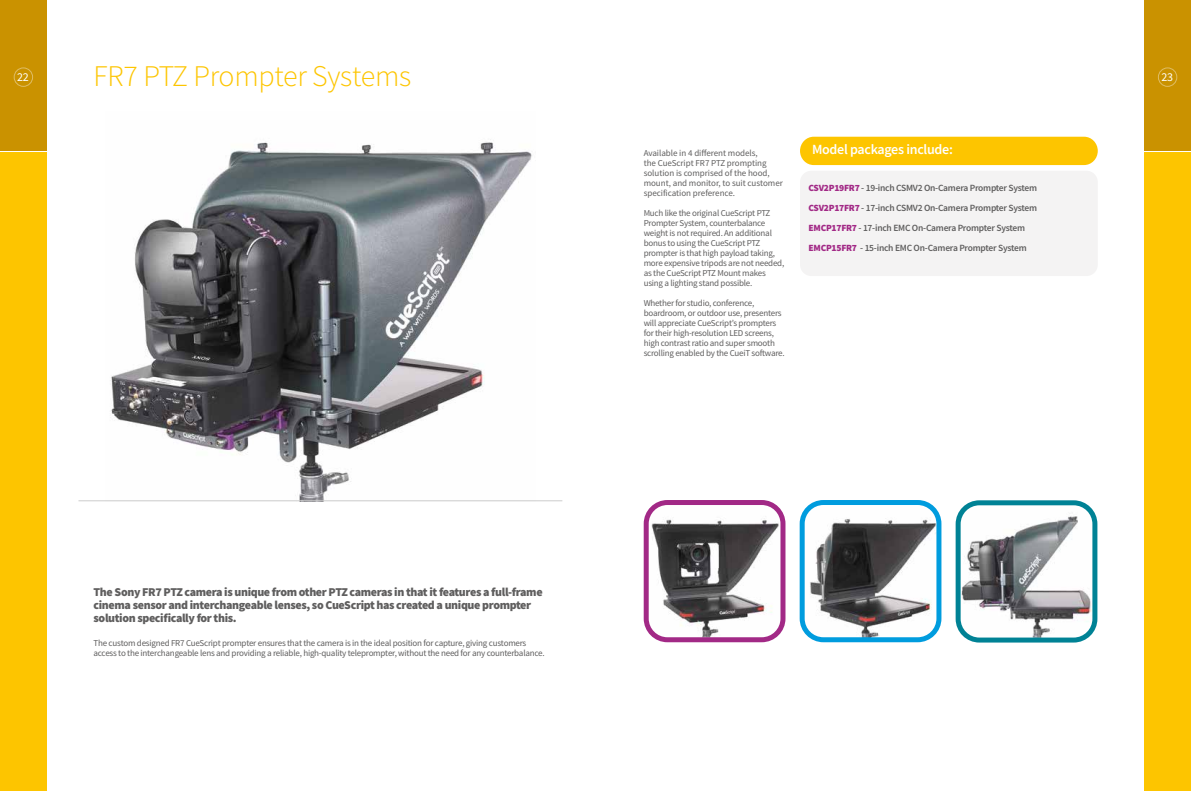
<style>
.page{position:relative;width:1191px;height:791px;background:#fff}
.page>*{position:absolute;margin:0;border:0;box-sizing:border-box;transform-origin:0 0}
.t1{font:300 30px "Source Sans Pro";letter-spacing:-.01em;color:#fdc500}
.t2{font:600 14px "Source Sans Pro";letter-spacing:-.02em;color:#fff}
.t3{font:900 12px/13px "Source Sans Pro";letter-spacing:-.03em;color:#5f5e5e}
.t4{font:12px "Source Sans Pro";color:#fff}
.t5{font:600 9.5px/20px "Source Sans Pro";letter-spacing:-.025em;color:#5f5e5e}
.t6{font:9px/10px "Source Sans Pro";letter-spacing:-.025em;color:#5f5e5e}
.t7{font:9px/10px "Source Sans Pro";letter-spacing:-.005em;color:#5f5e5e}
.s1{font-weight:900;color:#a22986}
</style>
<div class="page">
<div style="left:0;top:0;width:47px;height:791px;background:#fdc500"></div>
<div style="left:0;top:0;width:47px;height:152px;background:#ca9200"></div>
<hr style="left:0;top:152px;width:47px;height:1px;background:#fff">
<div style="left:1144px;top:0;width:47px;height:791px;background:#fdc500"></div>
<div style="left:1144px;top:0;width:47px;height:152px;background:#ca9200"></div>
<hr style="left:1144px;top:152px;width:47px;height:1px;background:#fff">
<div style="left:1157px;top:67px;width:20px;height:20px;border:1px solid #fff;border-radius:50%"></div>
<div style="left:14px;top:67px;width:19px;height:20px;border:1px solid #fff;border-radius:50%"></div>
<img style="left:110px;top:139px;width:422px;height:361px">
<hr style="left:78px;top:500px;width:484px;height:1px;background:#ccc">
<div style="left:800px;top:137px;width:297px;height:28px;background:#fdc500;border-radius:14px"></div>
<div style="left:800px;top:171px;width:297px;height:105px;background:#f4f3f3;border-radius:11px"></div>
<img style="left:805px;top:506px;width:130px;height:130px">
<div style="left:799px;top:500px;width:142px;height:142px;border:5px solid #009cde;border-radius:21px"></div>
<img style="left:649px;top:511px;width:130px;height:125px">
<div style="left:643px;top:500px;width:142px;height:142px;border:5px solid #a22986;border-radius:21px"></div>
<img style="left:961px;top:507px;width:133px;height:129px">
<div style="left:955px;top:500px;width:142px;height:142px;border:5px solid #008295;border-radius:21px"></div>
<h1 class="t1" style="left:94px;top:58px;width:319px">FR7 PTZ Prompter Systems</h1>
<h3 class="t4" style="left:17px;top:70px;width:13px">22</h3>
<h3 class="t4" style="left:1161px;top:70px;width:13px">23</h3>
<h3 class="t3" style="left:94px;top:585px;width:450px">The Sony FR7 PTZ camera is unique from other PTZ cameras in that it features a full-frame cinema sensor and interchangeable lenses, so CueScript has created a unique prompter solution specifically for this.</h3>
<p class="t6" style="left:94px;top:638px;width:452px">The custom designed FR7 CueScript prompter ensures that the camera is in the ideal position for capture, giving customers access to the interchangeable lens and providing a reliable, high-quality teleprompter, without the need for any counterbalance.</p>
<p class="t7" style="left:643px;top:148px;width:141px">Available in 4 different models,<br>the CueScript FR7 PTZ prompting solution is comprised of the hood, mount, and monitor, to suit customer specification preference.</p>
<p class="t6" style="left:643px;top:208px;width:142px">Much like the original CueScript PTZ Prompter System, counterbalance weight is not required. An additional bonus to using the CueScript PTZ prompter is that high payload taking, more expensive tripods are not needed, as the CueScript PTZ Mount makes using a lighting stand possible.</p>
<p class="t6" style="left:643px;top:298px;width:142px">Whether for studio, conference, boardroom, or outdoor use, presenters will appreciate CueScript’s prompters for their high-resolution LED screens, high contrast ratio and super smooth scrolling enabled by the CueiT software.</p>
<h2 class="t2" style="left:812px;top:140px;width:142px">Model packages include:</h2>
<p class="t5" style="left:808px;top:178px;width:230px"><span class="s1">CSV2P19FR7</span> - 19-inch CSMV2 On-Camera Prompter System <span class="s1">CSV2P17FR7</span> - 17-inch CSMV2 On-Camera Prompter System <span class="s1">EMCP17FR7</span> - 17-inch EMC On-Camera Prompter System <span class="s1">EMCP15FR7</span> - 15-inch EMC On-Camera Prompter System</p>
</div>
